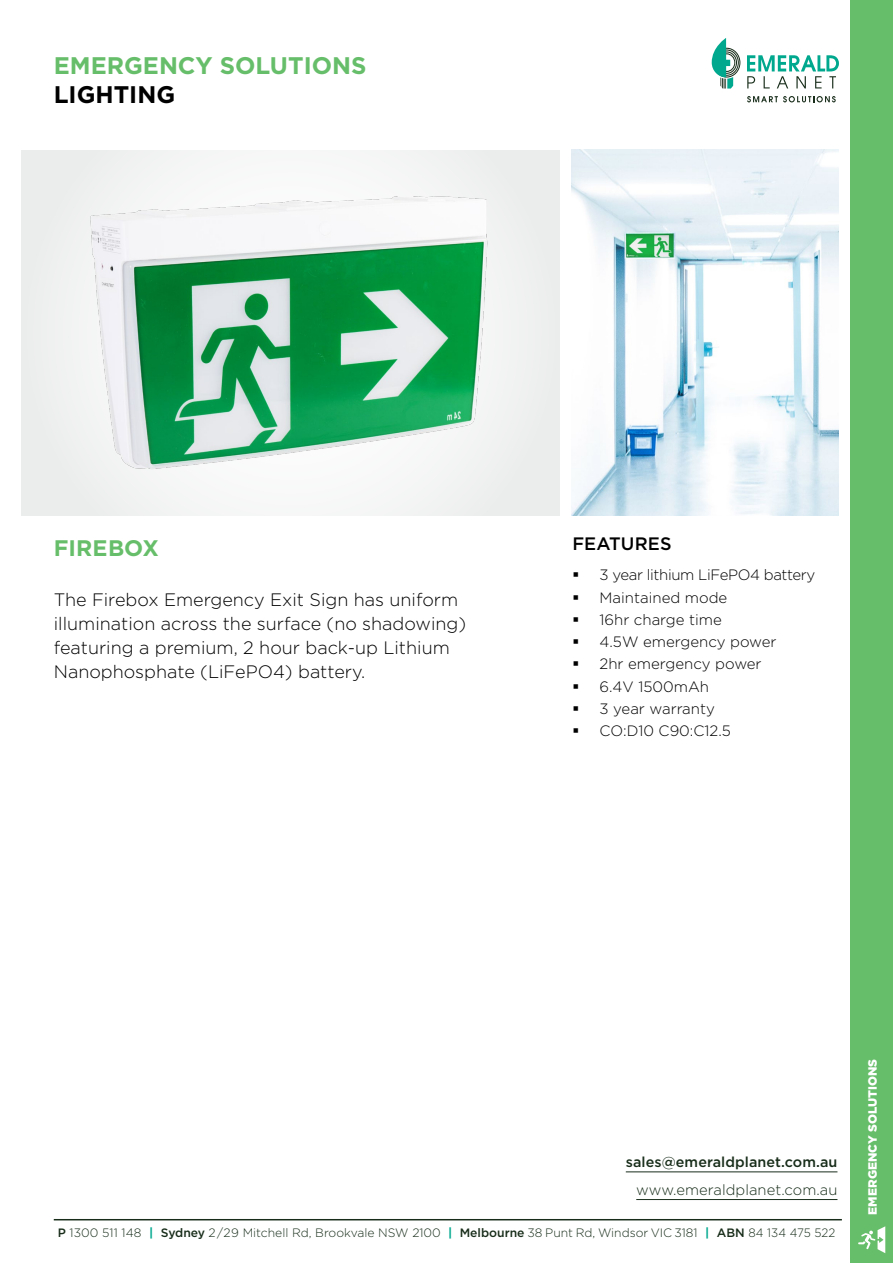
<style>
.page{position:relative;width:893px;height:1263px;background:#fff}
.page>*{position:absolute;margin:0;border:0;box-sizing:border-box;transform-origin:0 0}
.PP_-_PAGE_HEADING{font:700 24px "Gotham";color:#67be6a}
.PP_-_PAGE_HEADING-2{font:700 24px "Gotham";color:#000}
.PP_-_PRODUCT{font:700 22.5px "Gotham";color:#67be6a}
.PP_-_DESCRIPTION{font:300 18px/24px "Gotham";color:#000}
.PP_-_SUBHEADING{font:500 18px "Gotham";letter-spacing:.005em;color:#000}
.t1{font:300 15px "Gotham";color:#000}
.t2{font:300 15px "Gotham";letter-spacing:-.025em;color:#000}
.t3{font:300 14.7px "Gotham";letter-spacing:.005em;color:#182d1a}
.t4{font:500 14.4px "Gotham";letter-spacing:.005em;color:#182d1a}
.t5{font:300 12.15px "Gotham";color:#182d1a}
.CP_-_TAB_TITLE{font:900 12px "Gotham";color:#fff}
.s1{font-weight:500}
.s2{font-weight:700;color:#00a88e}
</style>
<div class="page">
<hr style="left:54px;top:1219px;width:788px;height:1px;background:#182d1a">
<hr style="left:636px;top:1199px;width:201px;height:1px;background:#182d1a">
<svg style="left:712px;top:38px;width:29px;height:51px"></svg>
<svg style="left:747px;top:55px;width:92px;height:33px"></svg>
<svg style="left:747px;top:96px;width:89px;height:6px"></svg>
<hr style="left:626px;top:1171px;width:211px;height:1px;background:#182d1a">
<div style="left:850px;top:0;width:43px;height:1263px;background:#67be6a"></div>
<svg style="left:858px;top:1226px;width:27px;height:27px"></svg>
<img style="left:571px;top:150px;width:268px;height:365px">
<div style="left:21px;top:150px;width:539px;height:365px;background:#ebedec"></div>
<img style="left:90px;top:174px;width:398px;height:312px">
<p class="PP_-_PAGE_HEADING" style="left:54px;top:51px;width:314px">EMERGENCY SOLUTIONS</p>
<p class="PP_-_PAGE_HEADING-2" style="left:54px;top:80px;width:123px">LIGHTING</p>
<p class="PP_-_PRODUCT" style="left:54px;top:535px;width:107px">FIREBOX</p>
<p class="PP_-_DESCRIPTION" style="left:54px;top:587px;width:414px">The Firebox Emergency Exit Sign has uniform illumination across the surface (no shadowing) featuring a premium, 2 hour back-up Lithium Nanophosphate (LiFePO4) battery.</p>
<p class="PP_-_SUBHEADING" style="left:573px;top:533px;width:101px">FEATURES</p>
<p class="t2" style="left:573px;top:567px;width:244px">▪ 3 year lithium LiFePO4 battery</p>
<p class="t1" style="left:573px;top:589px;width:156px">▪ Maintained mode</p>
<p class="t1" style="left:573px;top:611px;width:151px">▪ 16hr charge time</p>
<p class="t1" style="left:573px;top:634px;width:206px">▪ 4.5W emergency power</p>
<p class="t1" style="left:573px;top:656px;width:191px">▪ 2hr emergency power</p>
<p class="t1" style="left:573px;top:678px;width:138px">▪ 6.4V 1500mAh</p>
<p class="t1" style="left:573px;top:700px;width:144px">▪ 3 year warranty</p>
<p class="t1" style="left:573px;top:723px;width:160px">▪ CO:D10 C90:C12.5</p>
<p class="t4" style="left:626px;top:1154px;width:213px">sales@emeraldplanet.com.au</p>
<p class="t3" style="left:636px;top:1182px;width:203px">www.emeraldplanet.com.au</p>
<p class="t5" style="left:58px;top:1226px;width:779px"><span class="s1">P</span> 1300 511 148 <span class="s2">|</span> <span class="s1">Sydney</span> 2/29 Mitchell Rd, Brookvale NSW 2100 <span class="s2">|</span> <span class="s1">Melbourne</span> 38 Punt Rd, Windsor VIC 3181 <span class="s2">|</span> <span class="s1">ABN</span> 84 134 475 522</p>
<p class="CP_-_TAB_TITLE" style="left:865px;top:1214px;width:157px;rotate:-90deg">EMERGENCY SOLUTIONS</p>
</div>
